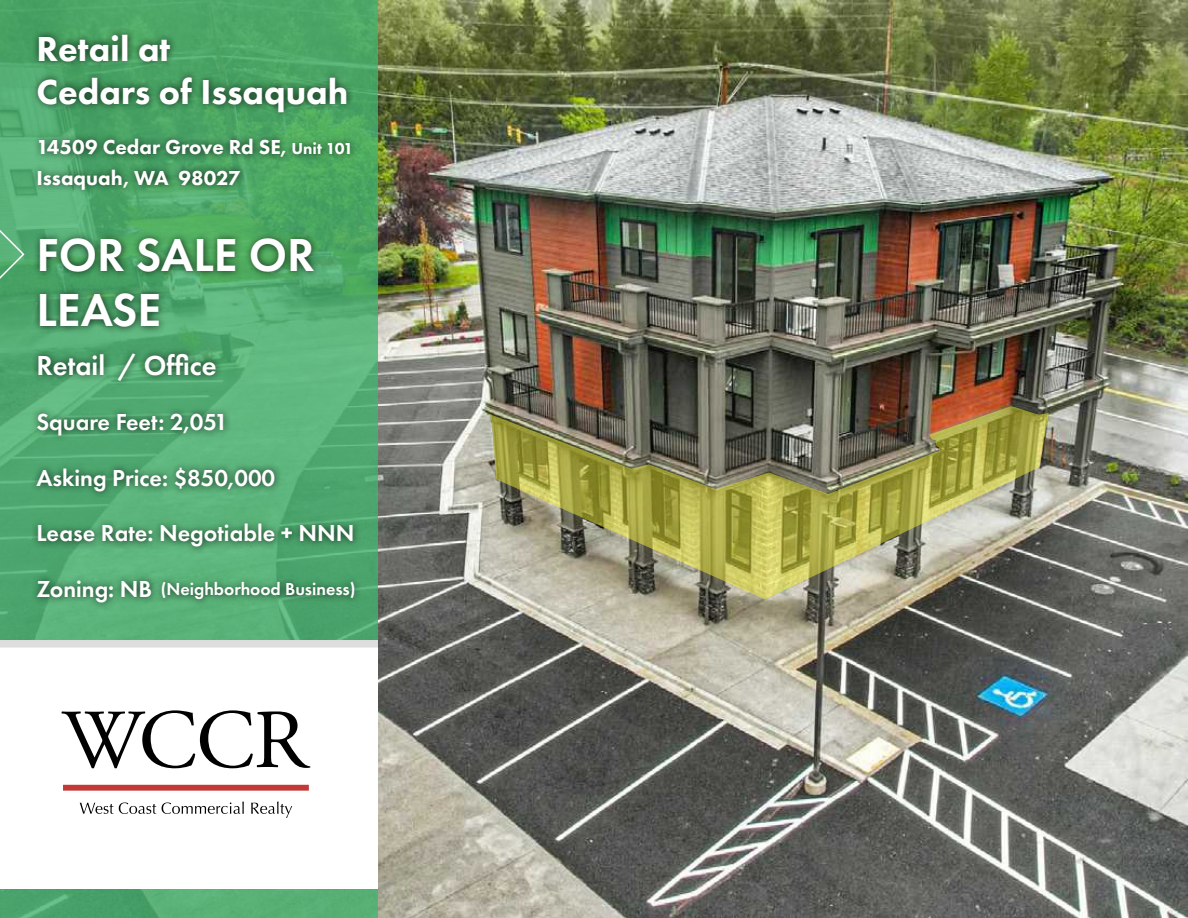
<style>
.page{position:relative;width:1188px;height:918px;background:#fff}
.page>*{position:absolute;margin:0;border:0;box-sizing:border-box;transform-origin:0 0}
.t1{font:600 48px/55.5px "Futura PT";color:#fff}
.t2{font:800 36px/43.2px "Futura PT";color:#fff}
.t3{font:600 28.5px "Futura PT";color:#fff}
.t4{font:600 24px "Futura PT";color:#fff}
.t5{font:800 21px/30.6px "Futura PT";color:#fff}
.t6{font:600 18px "Futura PT";color:#fff}
.s1{font-size:16.5px}
.s2{font-size:24px}
</style>
<div class="page">
<img style="left:378px;top:0;width:810px;height:918px">
<svg style="left:0;top:0;width:378px;height:918px;background:#51aa6f"></svg>
<div style="left:30px;top:27px;width:333px;height:583px;background:#000;opacity:.75"></div>
<svg style="left:0;top:198px;width:26px;height:113px;background:#57ae75"></svg>
<div style="left:0;top:644px;width:378px;height:245px;background:#fff"></div>
<div style="left:0;top:640px;width:378px;height:8px;background:#dedede"></div>
<svg style="left:61px;top:710px;width:250px;height:58px"></svg>
<div style="left:63px;top:785px;width:246px;height:6px;background:#c43835"></div>
<svg style="left:80px;top:802px;width:212px;height:16px"></svg>
<img style="left:487px;top:406px;width:562px;height:193px">
<h2 class="t2" style="left:36px;top:27px;width:313px">Retail at<br>Cedars of Issaquah</h2>
<p class="t5" style="left:36px;top:132px;width:319px">14509 Cedar Grove Rd SE, <span class="s1">Unit 101<br></span>Issaquah, WA 98027</p>
<h1 class="t1" style="left:36px;top:227px;width:280px">FOR SALE OR<br>LEASE</h1>
<p class="t3" style="left:36px;top:347px;width:182px">Retail / Office</p>
<p class="t4" style="left:36px;top:407px;width:193px">Square Feet: 2,051</p>
<p class="t4" style="left:36px;top:462px;width:240px">Asking Price: $850,000</p>
<p class="t4" style="left:36px;top:518px;width:320px">Lease Rate: Negotiable + NNN</p>
<p class="t6" style="left:36px;top:578px;width:321px"><span class="s2">Zoning: NB</span> (Neighborhood Business)</p>
</div>
